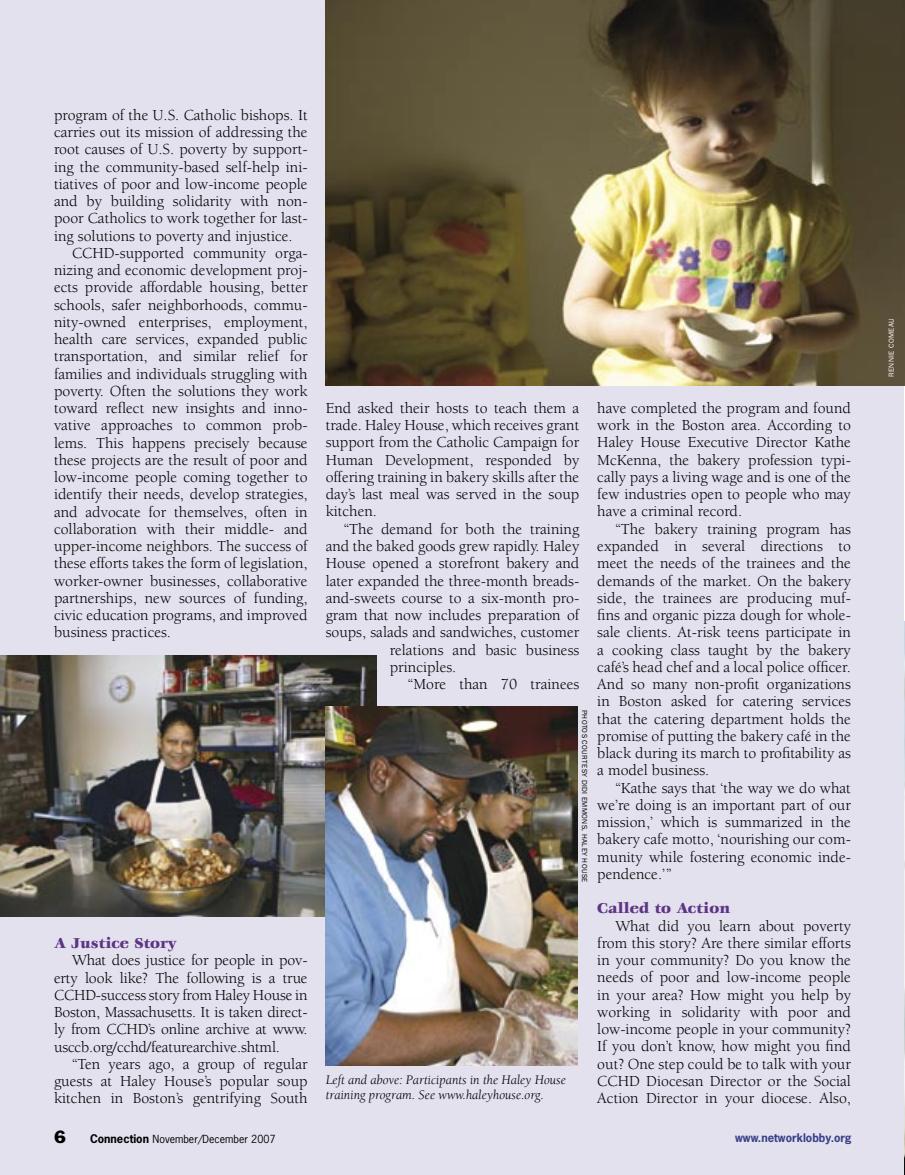
<style>
.page{position:relative;width:905px;height:1175px;background:#fff}
.page>*{position:absolute;margin:0;border:0;box-sizing:border-box;transform-origin:0 0}
.t1{font:16.5px "Franklin Gothic";color:#000}
.t2{font:15.75px/17.2px "Berkeley";color:#000;text-align:justify}
.t3{font:900 15.75px "Veljovic";color:#5d3485}
.t4{font:italic 13.5px/15px "Berkeley";color:#000}
.t5{font:700 11.25px "News Gothic";color:#393f88}
.t6{font:10.5px "News Gothic";color:#000}
.t7{font:7.5px "Franklin Got ITC";letter-spacing:.05em;color:#000}
.t8{font:7.5px "Franklin Got ITC";letter-spacing:.05em;color:#fff}
.s1{font-weight:700;font-size:11.25px}
</style>
<div class="page">
<img style="left:904px;top:622px;width:1px;height:552px">
<div style="left:0;top:0;width:903px;height:1174px;background:#e3e1ee"></div>
<img style="left:0;top:656px;width:376px;height:260px">
<img style="left:326px;top:0;width:578px;height:386px">
<img style="left:326px;top:706px;width:252px;height:359px">
<p class="t2" style="left:54px;top:106px;width:255px">program of the U.S. Catholic bishops. It</p>
<p class="t2" style="left:54px;top:124px;width:255px">carries out its mission of addressing the</p>
<p class="t2" style="left:54px;top:141px;width:255px">root causes of U.S. poverty by support-</p>
<p class="t2" style="left:54px;top:158px;width:255px">ing the community-based self-help ini-</p>
<p class="t2" style="left:54px;top:175px;width:255px">tiatives of poor and low-income people</p>
<p class="t2" style="left:54px;top:193px;width:255px">and by building solidarity with non-</p>
<p class="t2" style="left:54px;top:210px;width:255px">poor Catholics to work together for last-</p>
<p class="t2" style="left:54px;top:227px;width:240px">ing solutions to poverty and injustice.</p>
<p class="t2" style="left:72px;top:244px;width:237px">CCHD-supported community orga-</p>
<p class="t2" style="left:54px;top:262px;width:255px">nizing and economic development proj-</p>
<p class="t2" style="left:54px;top:279px;width:255px">ects provide affordable housing, better</p>
<p class="t2" style="left:54px;top:296px;width:255px">schools, safer neighborhoods, commu-</p>
<p class="t2" style="left:54px;top:313px;width:255px">nity-owned enterprises, employment,</p>
<p class="t2" style="left:54px;top:331px;width:255px">health care services, expanded public</p>
<p class="t2" style="left:54px;top:348px;width:255px">transportation, and similar relief for</p>
<p class="t2" style="left:54px;top:365px;width:255px">families and individuals struggling with</p>
<p class="t2" style="left:54px;top:382px;width:255px">poverty. Often the solutions they work</p>
<p class="t2" style="left:54px;top:400px;width:255px">toward reflect new insights and inno-</p>
<p class="t2" style="left:54px;top:417px;width:255px">vative approaches to common prob-</p>
<p class="t2" style="left:54px;top:434px;width:255px">lems. This happens precisely because</p>
<p class="t2" style="left:54px;top:451px;width:255px">these projects are the result of poor and</p>
<p class="t2" style="left:54px;top:469px;width:255px">low-income people coming together to</p>
<p class="t2" style="left:54px;top:486px;width:255px">identify their needs, develop strategies,</p>
<p class="t2" style="left:54px;top:503px;width:255px">and advocate for themselves, often in</p>
<p class="t2" style="left:54px;top:520px;width:255px">collaboration with their middle- and</p>
<p class="t2" style="left:54px;top:538px;width:255px">upper-income neighbors. The success of</p>
<p class="t2" style="left:54px;top:555px;width:255px">these efforts takes the form of legislation,</p>
<p class="t2" style="left:54px;top:572px;width:255px">worker-owner businesses, collaborative</p>
<p class="t2" style="left:54px;top:589px;width:255px">partnerships, new sources of funding,</p>
<p class="t2" style="left:54px;top:607px;width:255px">civic education programs, and improved</p>
<p class="t2" style="left:54px;top:624px;width:118px">business practices.</p>
<p class="t3" style="left:54px;top:934px;width:124px">A Justice Story</p>
<p class="t2" style="left:54px;top:952px;width:255px;text-indent:18px">What does justice for people in pov&shy;erty look like? The following is a true CCHD-success story from Haley House in Boston, Massachusetts. It is taken direct&shy;ly from CCHD’s online archive at www. usccb.org/cchd/featurearchive.shtml.</p>
<p class="t2" style="left:54px;top:1055px;width:255px;text-indent:18px">“Ten years ago, a group of regular guests at Haley House’s popular soup kitchen in Boston’s gentrifying South</p>
<p class="t2" style="left:326px;top:400px;width:255px">End asked their hosts to teach them a trade. Haley House, which receives grant support from the Catholic Campaign for Human Development, responded by offering training in bakery skills after the day’s last meal was served in the soup kitchen.</p>
<p class="t2" style="left:343px;top:520px;width:237px">“The demand for both the training</p>
<p class="t2" style="left:326px;top:538px;width:255px">and the baked goods grew rapidly. Haley</p>
<p class="t2" style="left:326px;top:555px;width:255px">House opened a storefront bakery and</p>
<p class="t2" style="left:326px;top:572px;width:255px">later expanded the three-month breads-</p>
<p class="t2" style="left:326px;top:589px;width:255px">and-sweets course to a six-month pro-</p>
<p class="t2" style="left:325px;top:607px;width:255px">gram that now includes preparation of</p>
<p class="t2" style="left:325px;top:624px;width:255px">soups, salads and sandwiches, customer</p>
<p class="t2" style="left:390px;top:641px;width:191px">relations and basic business</p>
<p class="t2" style="left:390px;top:658px;width:68px">principles.</p>
<p class="t2" style="left:408px;top:676px;width:173px">“More than 70 trainees</p>
<p class="t7" style="left:589px;top:710px;width:174px;rotate:90deg">PHOTOS COURTESY DIDI EMMONS, HALEY HOUSE</p>
<p class="t4" style="left:326px;top:1072px;width:242px">Left and above: Participants in the Haley House training program. See www.haleyhouse.org.</p>
<p class="t2" style="left:597px;top:400px;width:255px">have completed the program and found work in the Boston area. According to Haley House Executive Director Kathe McKenna, the bakery profession typi&shy;cally pays a living wage and is one of the few industries open to people who may have a criminal record.</p>
<p class="t2" style="left:597px;top:520px;width:255px;text-indent:18px">“The bakery training program has expanded in several directions to meet the needs of the trainees and the demands of the market. On the bakery side, the trainees are producing muf&shy;fins and organic pizza dough for whole&shy;sale clients. At-risk teens participate in a cooking class taught by the bakery café’s head chef and a local police officer.<br>And so many non-profit organizations in Boston asked for catering services that the catering department holds the promise of putting the bakery café in the black during its march to profitability as a model business.</p>
<p class="t2" style="left:597px;top:779px;width:255px;text-indent:18px">“Kathe says that ‘the way we do what we’re doing is an important part of our mission,’ which is summarized in the bakery cafe motto, ‘nourishing our com&shy;munity while fostering economic inde&shy;pendence.’”</p>
<p class="t3" style="left:597px;top:899px;width:134px">Called to Action</p>
<p class="t2" style="left:597px;top:917px;width:255px;text-indent:18px">What did you learn about poverty from this story? Are there similar efforts in your community? Do you know the needs of poor and low-income people in your area? How might you help by working in solidarity with poor and low-income people in your community?<br>If you don’t know, how might you find out? One step could be to talk with your CCHD Diocesan Director or the Social Action Director in your diocese. Also,</p>
<p class="t1" style="left:54px;top:1126px;width:13px">6</p>
<p class="t6" style="left:90px;top:1132px;width:187px"><span class="s1">Connection</span> November/December 2007</p>
<p class="t5" style="left:735px;top:1130px;width:118px">www.networklobby.org</p>
<p class="t8" style="left:887px;top:377px;width:60px;rotate:-90deg">RENNIE COMEAU</p>
</div>
